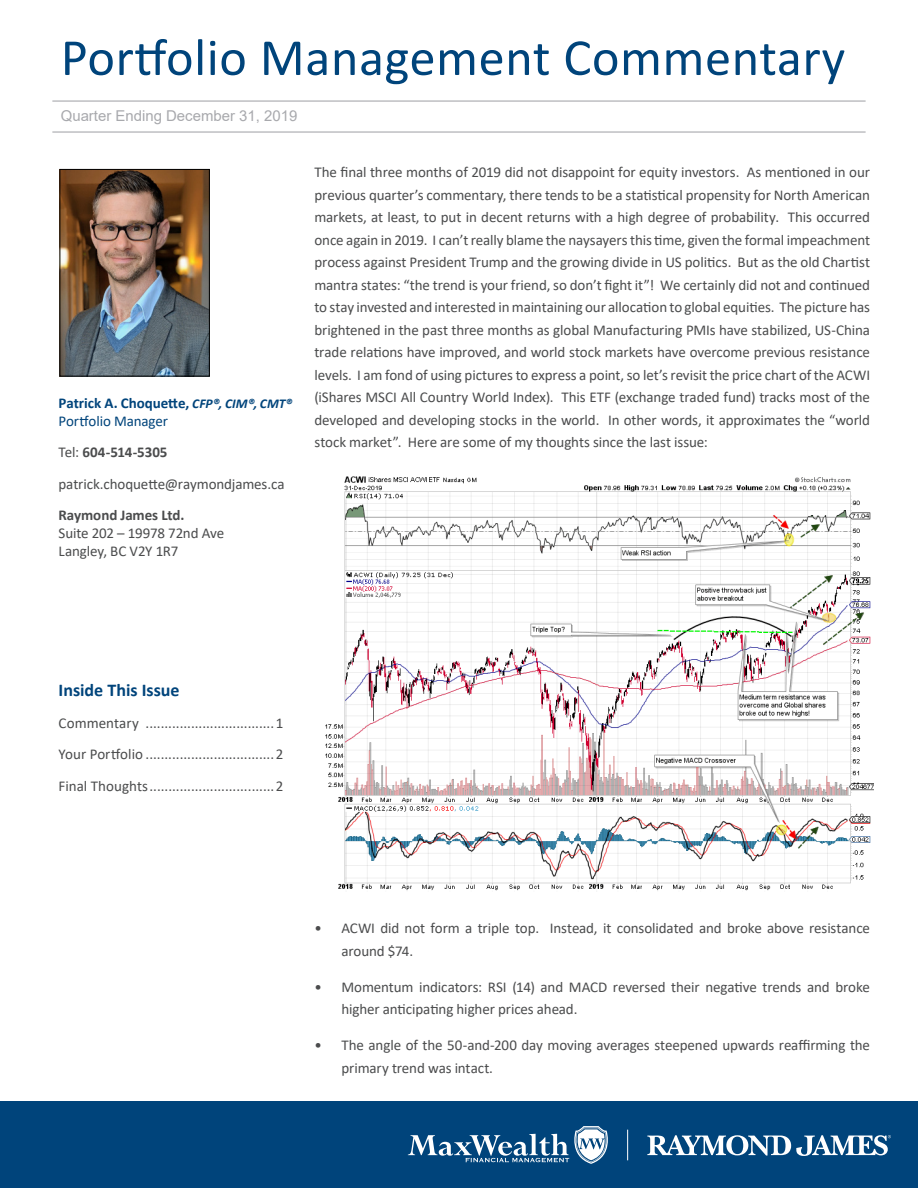
<style>
.page{position:relative;width:918px;height:1188px;background:#fff}
.page>*{position:absolute;margin:0;border:0;box-sizing:border-box;transform-origin:0 0}
.t1{font:52.5px "Calibri";letter-spacing:.01em;color:#00447b}
.t2{font:700 18px "Calibri";color:#00447b}
.TOC_Subhead_1{font:15px/22.5px "Calibri";letter-spacing:-.005em;color:#4b4c4d}
.t3{font:700 15px/18px "Calibri";letter-spacing:-.005em;color:#00447b}
.t4{font:15px "Arial";color:#a8a9ad}
.t5{font:700 15px "Calibri";color:#4b4c4d}
.s1{font-style:italic;font-size:13.5px}
.s2{font-weight:400}
.s3{font-weight:700}
</style>
<div class="page">
<div style="left:0;top:1102px;width:918px;height:86px;background:#00447b"></div>
<svg style="left:647px;top:1135px;width:244px;height:21px"></svg>
<hr style="left:627px;top:1130px;width:1px;height:30px;background:#fff">
<svg style="left:408px;top:1126px;width:200px;height:38px"></svg>
<hr style="left:52px;top:131px;width:814px;height:2px;background:#a8a9ad">
<hr style="left:52px;top:100px;width:814px;height:2px;background:#a8a9ad">
<img style="left:62px;top:171px;width:146px;height:203px">
<div style="left:60px;top:169px;width:150px;height:207px;border:1px solid #000"></div>
<img style="left:325px;top:476px;width:548px;height:415px">
<h1 class="t1" style="left:61px;top:21px;width:786px">Portfolio Management Commentary</h1>
<p class="t4" style="left:61px;top:106px;width:238px">Quarter Ending December 31, 2019</p>
<p class="t3" style="left:59px;top:394px;width:235px">Patrick A. Choquette, <span class="s1">CFP®, CIM®, CMT®<br></span><span class="s2">Portfolio Manager</span></p>
<p class="t5" style="left:59px;top:442px;width:111px"><span class="s2">Tel:</span> 604-514-5305</p>
<p class="TOC_Subhead_1" style="left:59px;top:472px;width:228px">patrick.choquette@raymondjames.ca</p>
<p class="TOC_Subhead_1" style="left:59px;top:506px;width:167px;line-height:18px"><span class="s3">Raymond James Ltd.<br></span>Suite 202 – 19978 72nd Ave<br>Langley, BC V2Y 1R7</p>
<p class="TOC_Subhead_1" style="left:314px;top:161px;width:557px;text-align:justify">The final three months of 2019 did not disappoint for equity investors. As mentioned in our previous quarter’s commentary, there tends to be a statistical propensity for North American markets, at least, to put in decent returns with a high degree of probability. This occurred once again in 2019. I can’t really blame the naysayers this time, given the formal impeachment process against President Trump and the growing divide in US politics. But as the old Chartist mantra states: “the trend is your friend, so don’t fight it”! We certainly did not and continued to stay invested and interested in maintaining our allocation to global equities. The picture has brightened in the past three months as global Manufacturing PMIs have stabilized, US-China trade relations have improved, and world stock markets have overcome previous resistance levels. I am fond of using pictures to express a point, so let’s revisit the price chart of the ACWI (iShares MSCI All Country World Index). This ETF (exchange traded fund) tracks most of the developed and developing stocks in the world. In other words, it approximates the “world stock market”. Here are some of my thoughts since the last issue:</p>
<p class="t2" style="left:59px;top:678px;width:123px">Inside This Issue</p>
<p class="TOC_Subhead_1" style="left:59px;top:711px;width:227px">Commentary ..................................1</p>
<p class="TOC_Subhead_1" style="left:59px;top:743px;width:227px">Your Portfolio ..................................2</p>
<p class="TOC_Subhead_1" style="left:59px;top:774px;width:227px">Final Thoughts.................................2</p>
<p class="TOC_Subhead_1" style="left:341px;top:917px;width:530px;text-indent:-27px">• ACWI did not form a triple top. Instead, it consolidated and broke above resistance around $74.</p>
<p class="TOC_Subhead_1" style="left:341px;top:975px;width:530px;text-indent:-27px">• Momentum indicators: RSI (14) and MACD reversed their negative trends and broke higher anticipating higher prices ahead.</p>
<p class="TOC_Subhead_1" style="left:341px;top:1034px;width:530px;text-indent:-27px">• The angle of the 50-and-200 day moving averages steepened upwards reaffirming the primary trend was intact.</p>
</div>
